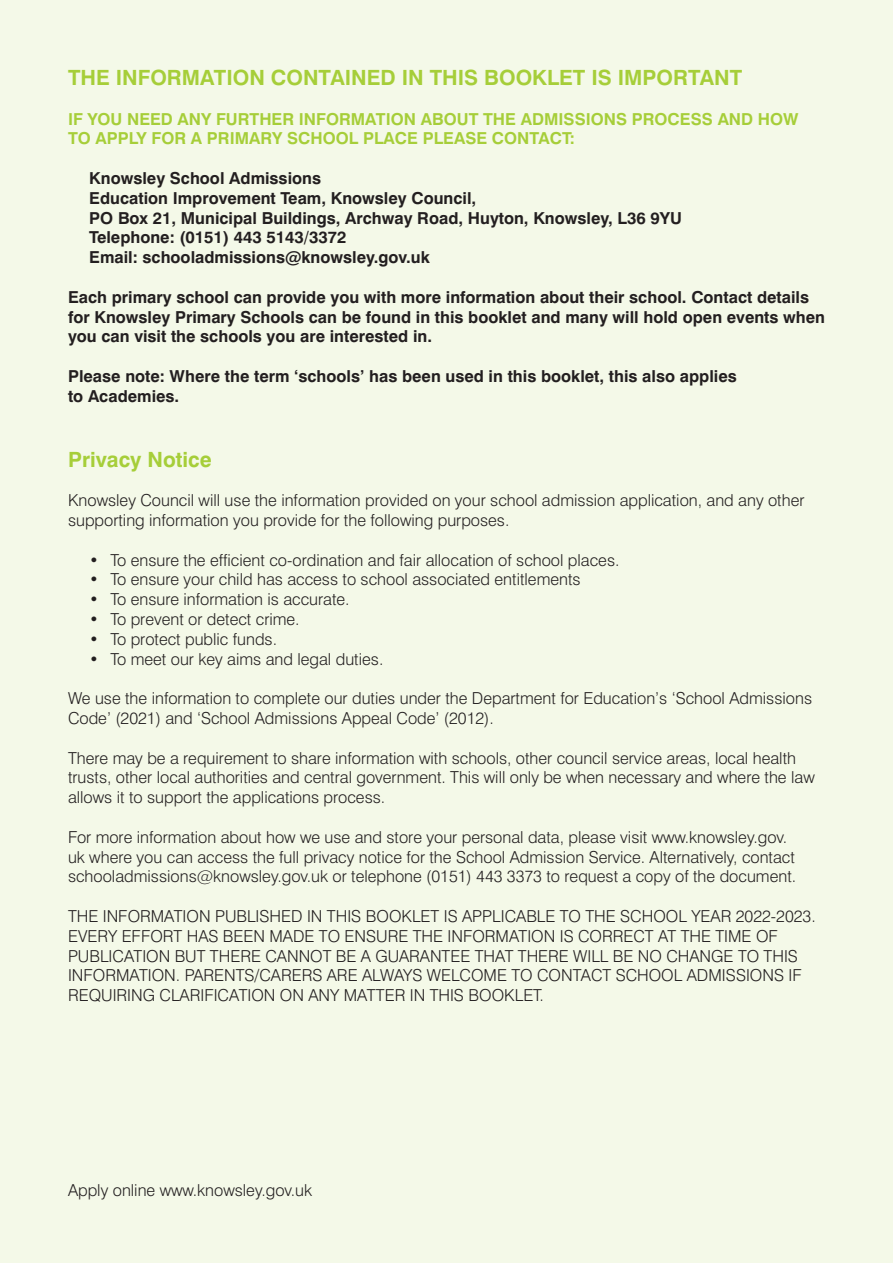
<style>
.page{position:relative;width:893px;height:1263px;background:#f4f9e8}
.page>*{position:absolute;margin:0;border:0;box-sizing:border-box;transform-origin:0 0}
.t1{font:700 21px "Swiss 721 BT";color:#a6ce39}
.t2{font:300 16.5px/19.8px "Swiss 721 BT";color:#231f20}
.t3{font:700 16.5px/19.8px "Swiss 721 BT";color:#231f20}
.t4{font:700 16.5px/19.8px "Swiss 721 BT";color:#a6ce39}
</style>
<div class="page">
<p class="t1" style="left:68px;top:65px;width:676px">THE INFORMATION CONTAINED IN THIS BOOKLET IS IMPORTANT</p>
<p class="t4" style="left:68px;top:109px;width:732px">IF YOU NEED ANY FURTHER INFORMATION ABOUT THE ADMISSIONS PROCESS AND HOW<br>TO APPLY FOR A PRIMARY SCHOOL PLACE PLEASE CONTACT:</p>
<p class="t3" style="left:89px;top:168px;width:594px">Knowsley School Admissions<br>Education Improvement Team, Knowsley Council,<br>PO Box 21, Municipal Buildings, Archway Road, Huyton, Knowsley, L36 9YU Telephone: (0151) 443 5143/3372<br>Email: schooladmissions@knowsley.gov.uk</p>
<p class="t3" style="left:68px;top:287px;width:758px">Each primary school can provide you with more information about their school. Contact details for Knowsley Primary Schools can be found in this booklet and many will hold open events when you can visit the schools you are interested in.</p>
<p class="t3" style="left:68px;top:366px;width:670px">Please note: Where the term ‘schools’ has been used in this booklet, this also applies to Academies.</p>
<p class="t1" style="left:68px;top:446px;width:145px">Privacy Notice</p>
<p class="t2" style="left:68px;top:490px;width:738px">Knowsley Council will use the information provided on your school admission application, and any other supporting information you provide for the following purposes.</p>
<p class="t2" style="left:89px;top:550px;width:532px">• To ensure the efficient co-ordination and fair allocation of school places.</p>
<p class="t2" style="left:89px;top:569px;width:493px">• To ensure your child has access to school associated entitlements</p>
<p class="t2" style="left:89px;top:589px;width:262px">• To ensure information is accurate.</p>
<p class="t2" style="left:89px;top:609px;width:212px">• To prevent or detect crime.</p>
<p class="t2" style="left:89px;top:629px;width:189px">• To protect public funds.</p>
<p class="t2" style="left:89px;top:649px;width:296px">• To meet our key aims and legal duties.</p>
<p class="t2" style="left:68px;top:688px;width:746px">We use the information to complete our duties under the Department for Education’s ‘School Admissions<br>Code’ (2021) and ‘School Admissions Appeal Code’ (2012).</p>
<p class="t2" style="left:68px;top:748px;width:748px">There may be a requirement to share information with schools, other council service areas, local health trusts, other local authorities and central government. This will only be when necessary and where the law allows it to support the applications process.</p>
<p class="t2" style="left:68px;top:827px;width:730px">For more information about how we use and store your personal data, please visit www.knowsley.gov. uk where you can access the full privacy notice for the School Admission Service. Alternatively, contact schooladmissions@knowsley.gov.uk or telephone (0151) 443 3373 to request a copy of the document.</p>
<p class="t2" style="left:68px;top:906px;width:749px">THE INFORMATION PUBLISHED IN THIS BOOKLET IS APPLICABLE TO THE SCHOOL YEAR 2022-2023.<br>EVERY EFFORT HAS BEEN MADE TO ENSURE THE INFORMATION IS CORRECT AT THE TIME OF PUBLICATION BUT THERE CANNOT BE A GUARANTEE THAT THERE WILL BE NO CHANGE TO THIS INFORMATION. PARENTS/CARERS ARE ALWAYS WELCOME TO CONTACT SCHOOL ADMISSIONS IF REQUIRING CLARIFICATION ON ANY MATTER IN THIS BOOKLET.</p>
<p class="t2" style="left:68px;top:1180px;width:246px">Apply online www.knowsley.gov.uk</p>
</div>
